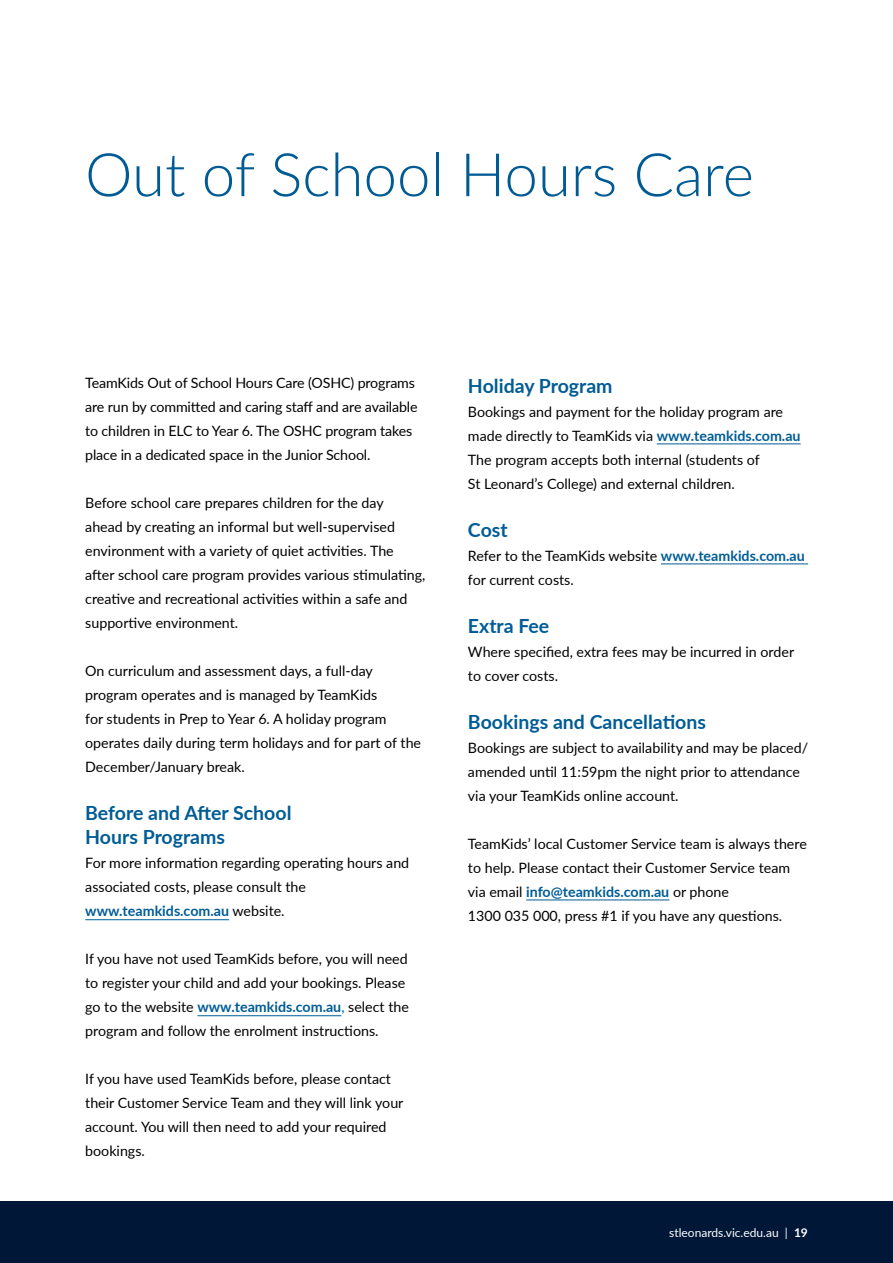
<style>
.page{position:relative;width:893px;height:1263px;background:#fff}
.page>*{position:absolute;margin:0;border:0;box-sizing:border-box;transform-origin:0 0}
.t1{font:300 60px "Lato";color:#005b94}
.t2{font:700 19.5px/24px "Lato";color:#005c95}
.t3{font:700 19.5px "Lato";color:#005c96}
.t4{font:14.25px/24px "Lato";color:#000101}
.t5{font:14.25px/24px "Lato";letter-spacing:-.01em;color:#000}
.t6{font:12px "Lato";color:#fff}
.s1{font-weight:700;color:#005c96}
.s2{color:#005c96}
.s3{font-weight:700}
</style>
<div class="page">
<div style="left:0;top:1201px;width:893px;height:62px;background:#001738"></div>
<hr style="left:85px;top:919px;width:144px;height:1px;background:#005c96">
<hr style="left:197px;top:1015px;width:144px;height:1px;background:#005c96">
<hr style="left:657px;top:443px;width:144px;height:1px;background:#005c96">
<hr style="left:661px;top:563px;width:144px;height:1px;background:#005c96">
<hr style="left:526px;top:899px;width:143px;height:1px;background:#005c96">
<h1 class="t1" style="left:85px;top:133px;width:670px">Out of School Hours Care</h1>
<p class="t5" style="left:85px;top:371px;width:334px">TeamKids Out of School Hours Care (OSHC) programs are run by committed and caring staff and are available to children in ELC to Year 6. The OSHC program takes place in a dedicated space in the Junior School.</p>
<p class="t4" style="left:85px;top:491px;width:342px">Before school care prepares children for the day<br>ahead by creating an informal but well-supervised environment with a variety of quiet activities. The after school care program provides various stimulating, creative and recreational activities within a safe and supportive environment.</p>
<p class="t4" style="left:85px;top:659px;width:337px">On curriculum and assessment days, a full-day program operates and is managed by TeamKids<br>for students in Prep to Year 6. A holiday program operates daily during term holidays and for part of the December/January break.</p>
<h2 class="t2" style="left:85px;top:800px;width:208px">Before and After School<br>Hours Programs</h2>
<p class="t4" style="left:85px;top:851px;width:325px">For more information regarding operating hours and associated costs, please consult the <span class="s1">www.teamkids.com.au</span> website.</p>
<p class="t4" style="left:85px;top:947px;width:325px">If you have not used TeamKids before, you will need to register your child and add your bookings. Please go to the website <span class="s1">www.teamkids.com.au</span><span class="s2">,</span> select the program and follow the enrolment instructions.</p>
<p class="t4" style="left:85px;top:1067px;width:320px">If you have used TeamKids before, please contact their Customer Service Team and they will link your account. You will then need to add your required bookings.</p>
<h2 class="t2" style="left:468px;top:373px;width:146px">Holiday Program</h2>
<p class="t4" style="left:468px;top:399px;width:334px">Bookings and payment for the holiday program are made directly to TeamKids via <span class="s1">www.teamkids.com.au </span>The program accepts both internal (students of<br>St Leonard’s College) and external children.</p>
<h2 class="t3" style="left:468px;top:515px;width:41px">Cost</h2>
<p class="t4" style="left:468px;top:543px;width:338px">Refer to the TeamKids website <span class="s1">www.teamkids.com.au </span>for current costs.</p>
<h2 class="t3" style="left:468px;top:611px;width:83px">Extra Fee</h2>
<p class="t4" style="left:468px;top:639px;width:328px">Where specified, extra fees may be incurred in order to cover costs.</p>
<h2 class="t3" style="left:468px;top:707px;width:239px">Bookings and Cancellations</h2>
<p class="t4" style="left:468px;top:735px;width:342px">Bookings are subject to availability and may be placed/ amended until 11:59pm the night prior to attendance via your TeamKids online account.</p>
<p class="t4" style="left:468px;top:831px;width:340px">TeamKids’ local Customer Service team is always there to help. Please contact their Customer Service team via email <span class="s1">info@teamkids.com.au</span> or phone<br>1300 035 000, press #1 if you have any questions.</p>
<p class="t6" style="left:669px;top:1224px;width:140px">stleonards.vic.edu.au | <span class="s3">19</span></p>
</div>
